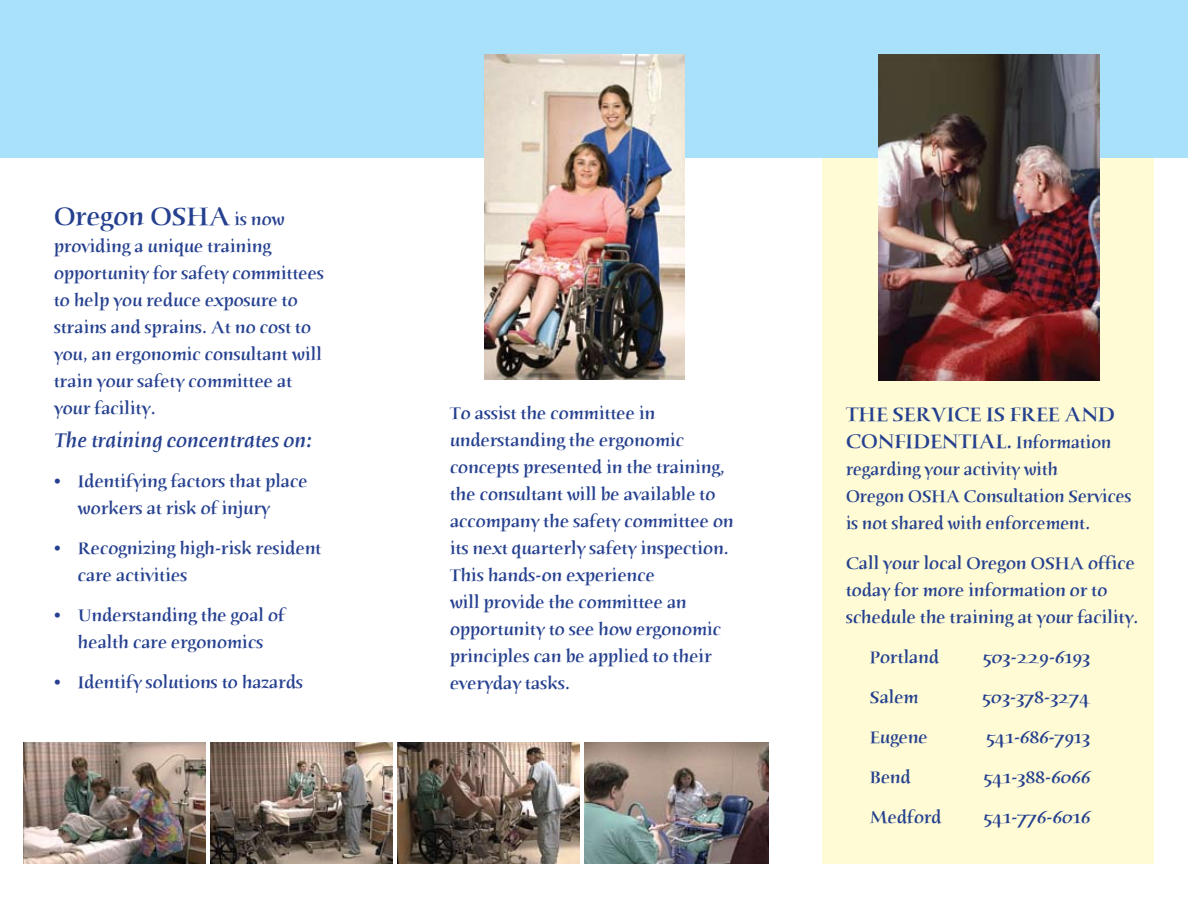
<style>
.page{position:relative;width:1188px;height:918px;background:#fff}
.page>*{position:absolute;margin:0;border:0;box-sizing:border-box;transform-origin:0 0}
.t1{font:27px "Humana Serif Md ITCTT Medium";color:#25408f}
.t2{font:21px/27px "Humana Serif Md ITCTT Medium";color:#25408f}
.t3{font:21px "Humana Serif Md ITCTT Med Ita";color:#25408f}
.t4{font:18px/27px "Humana Serif Md ITCTT Medium";color:#25408f}
.s1{font-size:18px}
</style>
<div class="page">
<div style="left:822px;top:158px;width:332px;height:706px;background:#fffcd5"></div>
<div style="left:0;top:0;width:1188px;height:158px;background:#aae1fa"></div>
<img style="left:879px;top:54px;width:220px;height:326px">
<img style="left:484px;top:54px;width:200px;height:326px">
<img style="left:398px;top:742px;width:182px;height:122px">
<img style="left:210px;top:742px;width:183px;height:122px">
<img style="left:23px;top:742px;width:182px;height:122px">
<img style="left:585px;top:742px;width:183px;height:122px">
<h1 class="t1" style="left:54px;top:199px;width:232px">Oregon OSHA <span class="s1">is now</span></h1>
<p class="t4" style="left:54px;top:232px;width:272px">providing a unique training opportunity for safety committees to help you reduce exposure to strains and sprains. At no cost to you, an ergonomic consultant will train your safety committee at your facility.</p>
<p class="t3" style="left:54px;top:429px;width:260px">The training concentrates on:</p>
<p class="t4" style="left:78px;top:468px;width:231px;text-indent:-24px">• Identifying factors that place workers at risk of injury</p>
<p class="t4" style="left:78px;top:535px;width:245px;text-indent:-24px">• Recognizing high-risk resident care activities</p>
<p class="t4" style="left:54px;top:602px;width:233px;text-align:center">• Understanding the goal of health care ergonomics</p>
<p class="t4" style="left:54px;top:669px;width:251px">• Identify solutions to hazards</p>
<p class="t4" style="left:450px;top:399px;width:285px">To assist the committee in understanding the ergonomic concepts presented in the training, the consultant will be available to accompany the safety committee on its next quarterly safety inspection.<br>This hands-on experience<br>will provide the committee an opportunity to see how ergonomic principles can be applied to their everyday tasks.</p>
<p class="t2" style="left:846px;top:401px;width:270px">THE SERVICE IS FREE AND<br>CONFIDENTIAL. <span class="s1">Information</span></p>
<p class="t4" style="left:846px;top:456px;width:287px">regarding your activity with<br>Oregon OSHA Consultation Services is not shared with enforcement.</p>
<p class="t4" style="left:846px;top:550px;width:294px">Call your local Oregon OSHA office today for more information or to schedule the training at your facility.</p>
<p class="t4" style="left:870px;top:644px;width:71px">Portland</p>
<p class="t4" style="left:983px;top:644px;width:109px">503-229-6193</p>
<p class="t4" style="left:870px;top:684px;width:50px">Salem</p>
<p class="t4" style="left:983px;top:684px;width:109px">503-378-3274</p>
<p class="t4" style="left:870px;top:724px;width:59px">Eugene</p>
<p class="t4" style="left:987px;top:724px;width:105px">541-686-7913</p>
<p class="t4" style="left:870px;top:764px;width:43px">Bend</p>
<p class="t4" style="left:984px;top:764px;width:108px">541-388-6066</p>
<p class="t4" style="left:870px;top:804px;width:73px">Medford</p>
<p class="t4" style="left:984px;top:804px;width:108px">541-776-6016</p>
</div>
